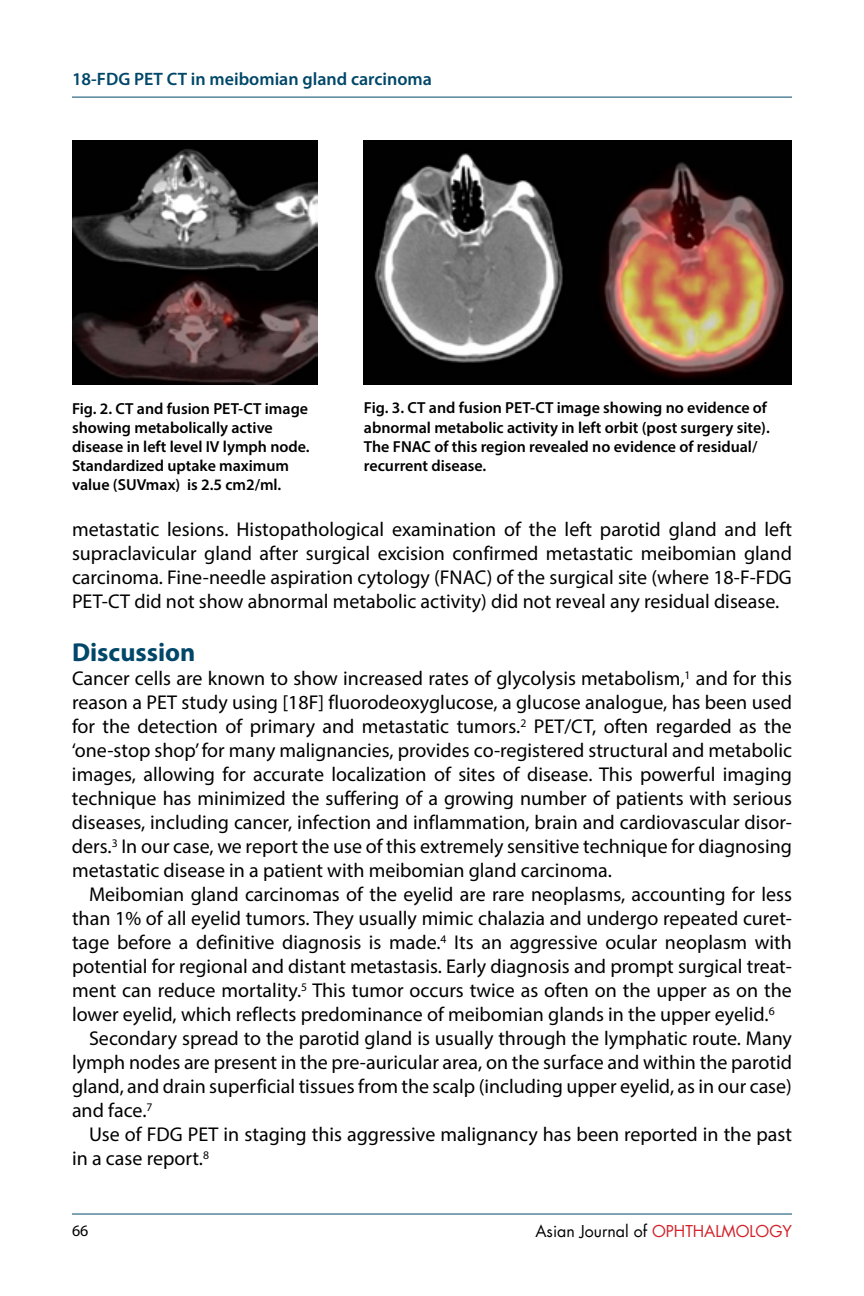
<style>
.page{position:relative;width:864px;height:1296px;background:#fff}
.page>*{position:absolute;margin:0;border:0;box-sizing:border-box;transform-origin:0 0}
.t1{font:700 26px "Myriad Pro";color:#004769}
.t2{font:20px/24px "Myriad Pro";color:#000;text-align:justify}
.t3{font:600 18px "Myriad Pro";color:#004769}
.t4{font:600 16px/19.2px "Myriad Pro";color:#000}
.t5{font:16px "Futura LT";color:#000}
.t6{font:16px "Myriad Pro";color:#000}
.s1{color:#d2232a}
</style>
<div class="page">
<img style="left:72px;top:141px;width:246px;height:244px">
<img style="left:364px;top:141px;width:428px;height:243px">
<hr style="left:72px;top:97px;width:720px;height:1px;background:#004769">
<hr style="left:72px;top:1214px;width:720px;height:1px;background:#004769">
<p class="t3" style="left:72px;top:68px;width:362px">18-FDG PET CT in meibomian gland carcinoma</p>
<p class="t4" style="left:72px;top:398px;width:239px">Fig. 2. CT and fusion PET-CT image showing metabolically active disease in left level IV lymph node.<br>Standardized uptake maximum value (SUVmax) is 2.5 cm2/ml.</p>
<p class="t4" style="left:364px;top:398px;width:407px">Fig. 3. CT and fusion PET-CT image showing no evidence of abnormal metabolic activity in left orbit (post surgery site).<br>The FNAC of this region revealed no evidence of residual/ recurrent disease.</p>
<p class="t2" style="left:72px;top:517px;width:722px">metastatic lesions. Histopathological examination of the left parotid gland and left supraclavicular gland after surgical excision confirmed metastatic meibomian gland carcinoma. Fine-needle aspiration cytology (FNAC) of the surgical site (where 18-F-FDG PET-CT did not show abnormal metabolic activity) did not reveal any residual disease.</p>
<h1 class="t1" style="left:72px;top:636px;width:125px">Discussion</h1>
<p class="t2" style="left:72px;top:666px;width:722px">Cancer cells are known to show increased rates of glycolysis metabolism,<sup>1</sup> and for this reason a PET study using [18F] fluorodeoxyglucose, a glucose analogue, has been used for the detection of primary and metastatic tumors.<sup>2</sup> PET/CT, often regarded as the ‘one-stop shop’ for many malignancies, provides co-registered structural and metabolic images, allowing for accurate localization of sites of disease. This powerful imaging technique has minimized the suffering of a growing number of patients with serious diseases, including cancer, infection and inflammation, brain and cardiovascular disor&shy;ders.<sup>3</sup> In our case, we report the use of this extremely sensitive technique for diagnosing metastatic disease in a patient with meibomian gland carcinoma.</p>
<p class="t2" style="left:89px;top:882px;width:704px">Meibomian gland carcinomas of the eyelid are rare neoplasms, accounting for less</p>
<p class="t2" style="left:72px;top:906px;width:722px">than 1% of all eyelid tumors. They usually mimic chalazia and undergo repeated curet-</p>
<p class="t2" style="left:72px;top:930px;width:722px">tage before a definitive diagnosis is made.<sup>4</sup> Its an aggressive ocular neoplasm with</p>
<p class="t2" style="left:72px;top:954px;width:721px">potential for regional and distant metastasis. Early diagnosis and prompt surgical treat-</p>
<p class="t2" style="left:72px;top:978px;width:721px">ment can reduce mortality.<sup>5</sup> This tumor occurs twice as often on the upper as on the</p>
<p class="t2" style="left:72px;top:1002px;width:704px">lower eyelid, which reflects predominance of meibomian glands in the upper eyelid.<sup>6</sup></p>
<p class="t2" style="left:89px;top:1026px;width:705px">Secondary spread to the parotid gland is usually through the lymphatic route. Many</p>
<p class="t2" style="left:72px;top:1050px;width:722px">lymph nodes are present in the pre-auricular area, on the surface and within the parotid</p>
<p class="t2" style="left:72px;top:1074px;width:721px">gland, and drain superficial tissues from the scalp (including upper eyelid, as in our case)</p>
<p class="t2" style="left:72px;top:1098px;width:82px">and face.<sup>7</sup></p>
<p class="t2" style="left:89px;top:1122px;width:705px">Use of FDG PET in staging this aggressive malignancy has been reported in the past</p>
<p class="t2" style="left:72px;top:1146px;width:139px">in a case report.<sup>8</sup></p>
<p class="t6" style="left:72px;top:1221px;width:18px">66</p>
<p class="t5" style="left:535px;top:1221px;width:258px">Asian Journal of <span class="s1">Ophthalmology</span></p>
</div>
